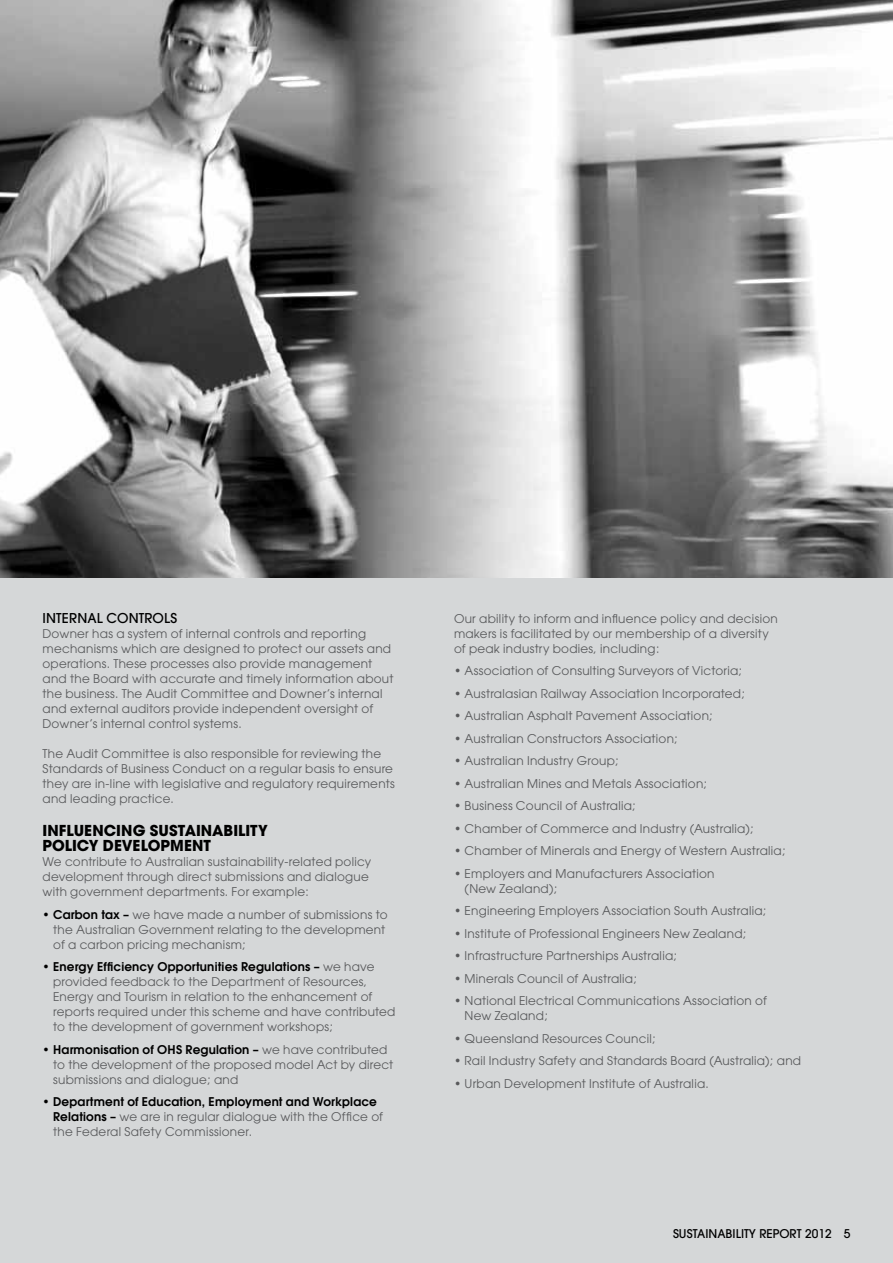
<style>
.page{position:relative;width:893px;height:1263px;background:#d5d7d8}
.page>*{position:absolute;margin:0;border:0;box-sizing:border-box;transform-origin:0 0}
.t1{font:700 15px "Avant Garde";color:#000}
.t2{font:500 13.5px "Avant Garde";letter-spacing:.01em;color:#000}
.t3{font:12px/15px "Avant Garde";letter-spacing:.02em;color:#58595b}
.t4{font:500 12px "Avant Garde";color:#000}
.s1{font-weight:600;color:#000}
</style>
<div class="page">
<img style="left:0;top:0;width:893px;height:578px">
<p class="t2" style="left:43px;top:609px;width:135px">INTER NAL CONTROLS</p>
<p class="t3" style="left:43px;top:626px;width:353px">Downer has a system of internal controls and reporting mechanisms which are designed to protect our assets and operations. These processes also provide management and the Board with accurate and timely information about the business. The Audit Committee and Downer’s internal and external auditors provide independent oversight of Downer’s internal control systems.</p>
<p class="t3" style="left:43px;top:746px;width:354px">The Audit Committee is also responsible for reviewing the Standards of Business Conduct on a regular basis to ensure they are in-line with legislative and regulatory requirements and leading practice.</p>
<p class="t1" style="left:43px;top:821px;width:34px">INFLUEN</p>
<p class="t1" style="left:104px;top:821px;width:157px">CING SUSTAINABILITY</p>
<p class="t1" style="left:43px;top:836px;width:11px">POL</p>
<p class="t1" style="left:72px;top:836px;width:71px">ICY DEVELOP</p>
<p class="t1" style="left:170px;top:836px;width:24px">MENT</p>
<p class="t3" style="left:43px;top:854px;width:330px">We contribute to Australian sustainability-related policy development through direct submissions and dialogue with government departments. For example:</p>
<p class="t3" style="left:53px;top:907px;width:336px;text-indent:-11px"><span class="s1">• Carbon tax –</span> we have made a number of submissions to the Australian Government relating to the development of a carbon pricing mechanism;</p>
<p class="t3" style="left:53px;top:959px;width:344px;text-indent:-11px"><span class="s1">• Energy Efficiency Opportunities Regulations –</span> we have provided feedback to the Department of Resources, Energy and Tourism in relation to the enhancement of reports required under this scheme and have contributed to the development of government workshops;</p>
<p class="t3" style="left:53px;top:1042px;width:342px;text-indent:-11px"><span class="s1">• Harmonisation of OHS Regulation –</span> we have contributed to the development of the proposed model Act by direct submissions and dialogue; and</p>
<p class="t3" style="left:53px;top:1094px;width:331px;text-indent:-11px"><span class="s1">• Department of Education, Employment and Workplace<br>Relations –</span> we are in regular dialogue with the Office of the Federal Safety Commissioner.</p>
<p class="t3" style="left:454px;top:611px;width:325px">Our ability to inform and influence policy and decision makers is facilitated by our membership of a diversity of peak industry bodies, including:</p>
<p class="t3" style="left:454px;top:663px;width:290px">• Association of Consulting Surveyors of Victoria;</p>
<p class="t3" style="left:454px;top:686px;width:293px">• Australasian Railway Association Incorporated;</p>
<p class="t3" style="left:454px;top:708px;width:260px">• Australian Asphalt Pavement Association;</p>
<p class="t3" style="left:454px;top:731px;width:225px">• Australian Constructors Association;</p>
<p class="t3" style="left:454px;top:753px;width:166px">• Australian Industry Group;</p>
<p class="t3" style="left:454px;top:776px;width:255px">• Australian Mines and Metals Association;</p>
<p class="t3" style="left:454px;top:798px;width:183px">• Business Council of Australia;</p>
<p class="t3" style="left:454px;top:821px;width:301px">• Chamber of Commerce and Industry (Australia);</p>
<p class="t3" style="left:454px;top:843px;width:333px">• Chamber of Minerals and Energy of Western Australia;</p>
<p class="t3" style="left:465px;top:866px;width:251px;text-indent:-11px">• Employers and Manufacturers Association (New Zealand);</p>
<p class="t3" style="left:454px;top:903px;width:314px">• Engineering Employers Association South Australia;</p>
<p class="t3" style="left:454px;top:926px;width:294px">• Institute of Professional Engineers New Zealand;</p>
<p class="t3" style="left:454px;top:948px;width:225px">• Infrastructure Partnerships Australia;</p>
<p class="t3" style="left:454px;top:971px;width:185px">• Minerals Council of Australia;</p>
<p class="t3" style="left:465px;top:993px;width:304px;text-indent:-11px">• National Electrical Communications Association of<br>New Zealand;</p>
<p class="t3" style="left:454px;top:1031px;width:203px">• Queensland Resources Council;</p>
<p class="t3" style="left:454px;top:1053px;width:349px">• Rail Industry Safety and Standards Board (Australia); and</p>
<p class="t3" style="left:454px;top:1076px;width:256px">• Urban Development Institute of Australia.</p>
<p class="t4" style="left:673px;top:1226px;width:179px">SUSTAINABILITY REPORT 2012 5</p>
</div>
